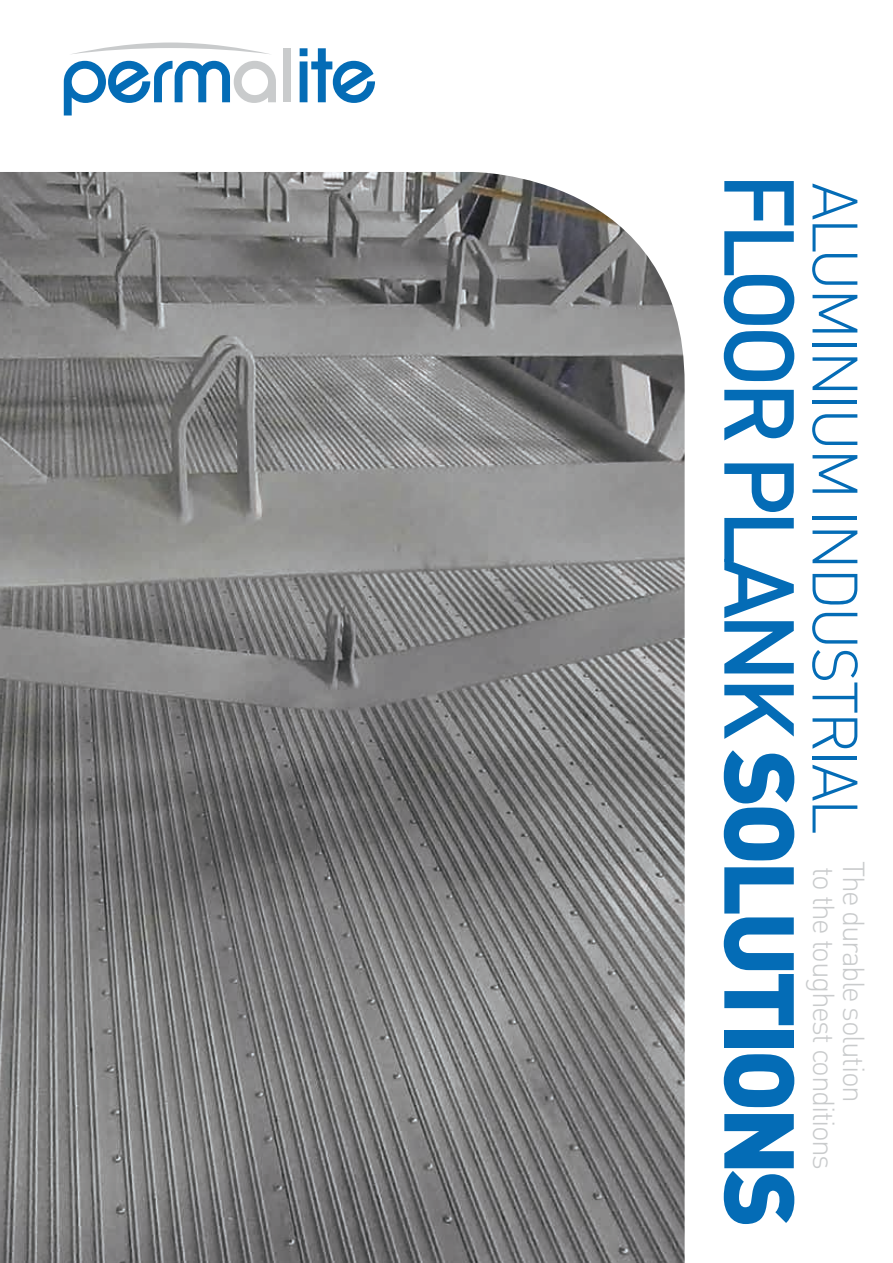
<style>
.page{position:relative;width:893px;height:1263px;background:#fff}
.page>*{position:absolute;margin:0;border:0;box-sizing:border-box;transform-origin:0 0}
.t1{font:500 97.5px "DIN";letter-spacing:-.07em;color:#046cb6}
.t2{font:300 63px "DIN";letter-spacing:-.05em;color:#046cb6}
.t3{font:300 30px "DIN";letter-spacing:-.05em;color:#c9cbcc}
.s1{font-weight:900}
</style>
<div class="page">
<svg style="left:300px;top:48px;width:75px;height:55px"></svg>
<svg style="left:64px;top:61px;width:212px;height:54px"></svg>
<div style="left:283px;top:48px;width:8px;height:54px;background:#c9cbcc"></div>
<svg style="left:72px;top:43px;width:197px;height:11px"></svg>
<img style="left:0;top:172px;width:685px;height:1091px">
<h1 class="t1" style="left:822px;top:172px;width:1058px;rotate:90deg">FLOOR PLANK <span class="s1">SOLUTIONS</span></h1>
<h2 class="t2" style="left:874px;top:183px;width:653px;rotate:90deg">ALUMINIUM INDUSTRIAL</h2>
<p class="t3" style="left:842px;top:867px;width:304px;rotate:90deg">to the toughest conditions</p>
<p class="t3" style="left:872px;top:861px;width:243px;rotate:90deg">The durable solution</p>
</div>
